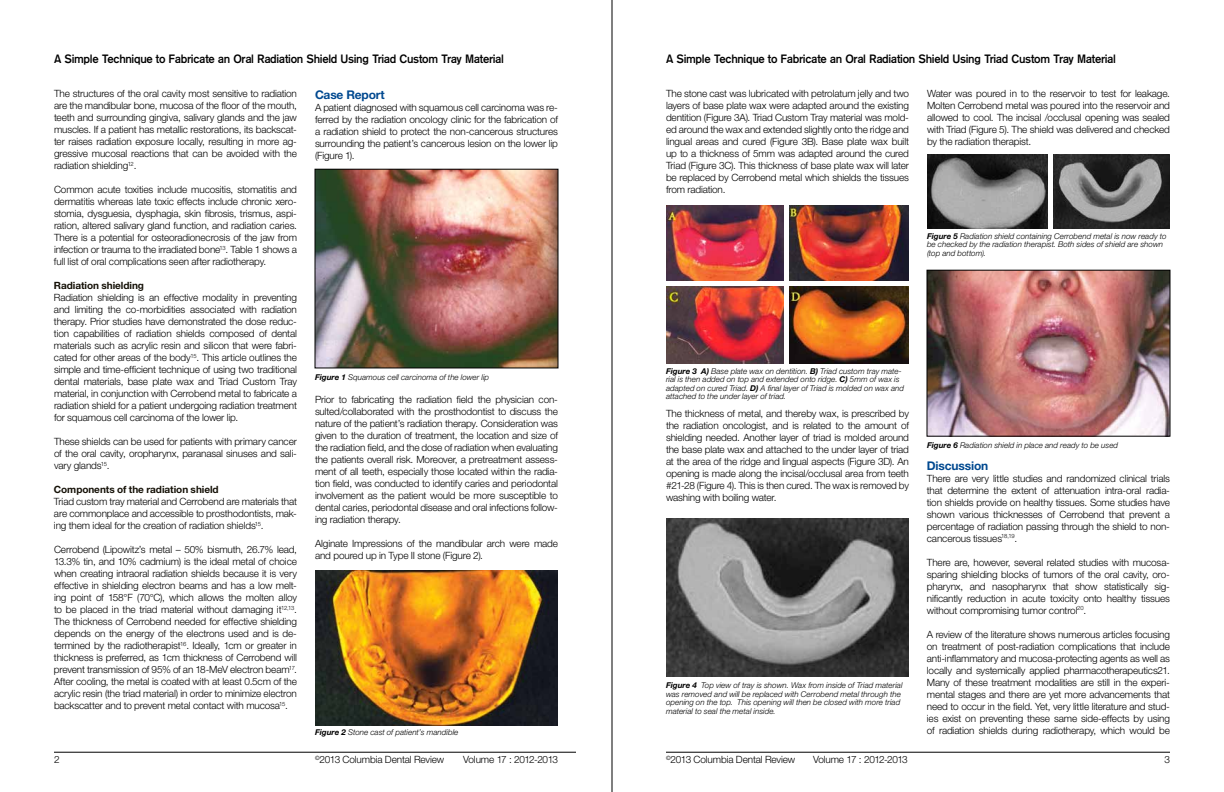
<style>
.page{position:relative;width:1224px;height:792px;background:#fff}
.page>*{position:absolute;margin:0;border:0;box-sizing:border-box;transform-origin:0 0}
.t1{font:12px "Med Standard";letter-spacing:-.025em;color:#000}
.t2{font:700 12px "Helvetica Neue LT Std";letter-spacing:-.015em;color:#004990}
.t3{font:300 10px/12px "Helvetica Neue LT Std";letter-spacing:-.015em;color:#000;text-align:justify}
.t4{font:700 10px "Helvetica Neue LT Std";letter-spacing:-.005em;color:#141006}
.t5{font:300 10px "Helvetica Neue LT Std";letter-spacing:-.04em;color:#000}
.t6{font:italic 300 8px/8.5px "Helvetica Neue LT Std";letter-spacing:.005em;color:#000}
.t7{font:300 5.8px "Helvetica Neue LT Std";color:#000}
.s1{font-weight:700}
</style>
<div class="page">
<hr style="left:612px;top:0;width:1px;height:792px;background:#000">
<hr style="left:54px;top:752px;width:522px;height:1px;background:#000">
<hr style="left:666px;top:752px;width:504px;height:1px;background:#000">
<img style="left:317px;top:171px;width:239px;height:195px">
<div style="left:315px;top:169px;width:243px;height:199px;border:1px solid #000"></div>
<img style="left:315px;top:571px;width:243px;height:155px">
<img style="left:666px;top:205px;width:117px;height:75px">
<img style="left:790px;top:205px;width:118px;height:76px">
<img style="left:666px;top:286px;width:117px;height:77px">
<img style="left:790px;top:286px;width:119px;height:77px">
<img style="left:666px;top:518px;width:243px;height:159px">
<img style="left:927px;top:154px;width:120px;height:75px">
<img style="left:1053px;top:154px;width:117px;height:75px">
<img style="left:929px;top:272px;width:239px;height:162px">
<div style="left:927px;top:270px;width:243px;height:166px;border:1px solid #000"></div>
<p class="t1" style="left:54px;top:52px;width:452px">A Simple Technique to Fabricate an Oral Radiation Shield Using Triad Custom Tray Material</p>
<p class="t1" style="left:666px;top:52px;width:452px">A Simple Technique to Fabricate an Oral Radiation Shield Using Triad Custom Tray Material</p>
<p class="t2" style="left:315px;top:87px;width:71px">Case Report</p>
<p class="t3" style="left:315px;top:101px;width:245px">A patient diagnosed with squamous cell carcinoma was re&shy;ferred by the radiation oncology clinic for the fabrication of a radiation shield to protect the non-cancerous structures surrounding the patient’s cancerous lesion on the lower lip (Figure 1).</p>
<p class="t3" style="left:54px;top:87px;width:244px">The structures of the oral cavity most sensitive to radiation are the mandibular bone, mucosa of the floor of the mouth, teeth and surrounding gingiva, salivary glands and the jaw muscles. If a patient has metallic restorations, its backscat&shy;ter raises radiation exposure locally, resulting in more ag&shy;gressive mucosal reactions that can be avoided with the radiation shielding<sup>12</sup>.</p>
<p class="t3" style="left:54px;top:183px;width:245px">Common acute toxities include mucositis, stomatitis and dermatitis whereas late toxic effects include chronic xero&shy;stomia, dysguesia, dysphagia, skin fibrosis, trismus, aspi&shy;ration, altered salivary gland function, and radiation caries.<br>There is a potential for osteoradionecrosis of the jaw from infection or trauma to the irradiated bone<sup>13</sup>. Table 1 shows a full list of oral complications seen after radiotherapy.</p>
<p class="t4" style="left:54px;top:279px;width:92px">Radiation shielding</p>
<p class="t3" style="left:54px;top:291px;width:245px">Radiation shielding is an effective modality in preventing and limiting the co-morbidities associated with radiation therapy. Prior studies have demonstrated the dose reduc&shy;tion capabilities of radiation shields composed of dental materials such as acrylic resin and silicon that were fabri&shy;cated for other areas of the body<sup>15</sup>. This article outlines the simple and time-efficient technique of using two traditional dental materials, base plate wax and Triad Custom Tray material, in conjunction with Cerrobend metal to fabricate a radiation shield for a patient undergoing radiation treatment for squamous cell carcinoma of the lower lip.</p>
<p class="t3" style="left:54px;top:435px;width:245px">These shields can be used for patients with primary cancer of the oral cavity, oropharynx, paranasal sinuses and sali&shy;vary glands<sup>15</sup>.</p>
<p class="t4" style="left:54px;top:483px;width:166px">Components of the radiation shield</p>
<p class="t3" style="left:54px;top:495px;width:245px">Triad custom tray material and Cerrobend are materials that are commonplace and accessible to prosthodontists, mak&shy;ing them ideal for the creation of radiation shields<sup>15</sup>.</p>
<p class="t3" style="left:54px;top:543px;width:245px">Cerrobend (Lipowitz’s metal – 50% bismuth, 26.7% lead, 13.3% tin, and 10% cadmium) is the ideal metal of choice when creating intraoral radiation shields because it is very effective in shielding electron beams and has a low melt&shy;ing point of 158°F (70°C), which allows the molten alloy to be placed in the triad material without damaging it<sup>12,13</sup>.<br>The thickness of Cerrobend needed for effective shielding depends on the energy of the electrons used and is de&shy;termined by the radiotherapist<sup>16</sup>. Ideally, 1cm or greater in thickness is preferred, as 1cm thickness of Cerrobend will prevent transmission of 95% of an 18-MeV electron beam<sup>17</sup>.<br>After cooling, the metal is coated with at least 0.5cm of the acrylic resin (the triad material) in order to minimize electron backscatter and to prevent metal contact with mucosa<sup>15</sup>.</p>
<p class="t3" style="left:666px;top:87px;width:245px">The stone cast was lubricated with petrolatum jelly and two layers of base plate wax were adapted around the existing dentition (Figure 3A). Triad Custom Tray material was mold&shy;ed around the wax and extended slightly onto the ridge and lingual areas and cured (Figure 3B). Base plate wax built up to a thickness of 5mm was adapted around the cured Triad (Figure 3C). This thickness of base plate wax will later be replaced by Cerrobend metal which shields the tissues from radiation.</p>
<p class="t3" style="left:927px;top:87px;width:245px">Water was poured in to the reservoir to test for leakage.<br>Molten Cerrobend metal was poured into the reservoir and allowed to cool. The incisal /occlusal opening was sealed with Triad (Figure 5). The shield was delivered and checked by the radiation therapist.</p>
<p class="t6" style="left:927px;top:232px;width:241px"><span class="s1">Figure 5</span> Radiation shield containing Cerrobend metal is now ready to be checked by the radiation therapist. Both sides of shield are shown (top and bottom).</p>
<p class="t6" style="left:666px;top:366px;width:240px"><span class="s1">Figure 3 A)</span> Base plate wax on dentition. <span class="s1">B)</span> Triad custom tray mate&shy;rial is then added on top and extended onto ridge. <span class="s1">C)</span> 5mm of wax is adapted on cured Triad. <span class="s1">D)</span> A final layer of Triad is molded on wax and attached to the under layer of triad.</p>
<p class="t3" style="left:666px;top:407px;width:245px">The thickness of metal, and thereby wax, is prescribed by the radiation oncologist, and is related to the amount of shielding needed. Another layer of triad is molded around the base plate wax and attached to the under layer of triad at the area of the ridge and lingual aspects (Figure 3D). An opening is made along the incisal/occlusal area from teeth #21-28 (Figure 4). This is then cured. The wax is removed by washing with boiling water.</p>
<p class="t6" style="left:315px;top:373px;width:176px"><span class="s1">Figure 1</span> Squamous cell carcinoma of the lower lip</p>
<p class="t3" style="left:315px;top:393px;width:245px">Prior to fabricating the radiation field the physician con&shy;sulted/collaborated with the prosthodontist to discuss the nature of the patient’s radiation therapy. Consideration was given to the duration of treatment, the location and size of the radiation field, and the dose of radiation when evaluating the patients overall risk. Moreover, a pretreatment assess&shy;ment of all teeth, especially those located within the radia&shy;tion field, was conducted to identify caries and periodontal involvement as the patient would be more susceptible to dental caries, periodontal disease and oral infections follow&shy;ing radiation therapy.</p>
<p class="t3" style="left:315px;top:537px;width:245px">Alginate Impressions of the mandibular arch were made and poured up in Type II stone (Figure 2).</p>
<p class="t6" style="left:927px;top:441px;width:193px"><span class="s1">Figure 6</span> Radiation shield in place and ready to be used</p>
<p class="t2" style="left:927px;top:458px;width:63px">Discussion</p>
<p class="t3" style="left:927px;top:472px;width:245px">There are very little studies and randomized clinical trials that determine the extent of attenuation intra-oral radia&shy;tion shields provide on healthy tissues. Some studies have shown various thicknesses of Cerrobend that prevent a percentage of radiation passing through the shield to non&shy;cancerous tissues<sup>18,19</sup>.</p>
<p class="t3" style="left:927px;top:556px;width:245px">There are, however, several related studies with mucosa&shy;sparing shielding blocks of tumors of the oral cavity, oro&shy;pharynx, and nasopharynx that show statistically sig&shy;nificantly reduction in acute toxicity onto healthy tissues without compromising tumor control<sup>20</sup>.</p>
<p class="t3" style="left:927px;top:628px;width:245px">A review of the literature shows numerous articles focusing on treatment of post-radiation complications that include anti-inflammatory and mucosa-protecting agents as well as locally and systemically applied pharmacotherapeutics21.<br>Many of these treatment modalities are still in the experi&shy;mental stages and there are yet more advancements that need to occur in the field. Yet, very little literature and stud&shy;ies exist on preventing these same side-effects by using of radiation shields during radiotherapy, which would be</p>
<p class="t6" style="left:666px;top:681px;width:238px"><span class="s1">Figure 4</span> Top view of tray is shown. Wax from inside of Triad material was removed and will be replaced with Cerrobend metal through the opening on the top. This opening will then be closed with more triad material to seal the metal inside.</p>
<p class="t6" style="left:315px;top:728px;width:145px"><span class="s1">Figure 2</span> Stone cast of patient’s mandible</p>
<p class="t3" style="left:315px;top:753px;width:131px"><sup>©</sup>2013 Columbia Dental Review</p>
<p class="t5" style="left:463px;top:753px;width:96px">Volume 17 : 2012-2013</p>
<p class="t7" style="left:666px;top:754px;width:6px">©</p>
<p class="t3" style="left:54px;top:753px;width:7px">2</p>
<p class="t3" style="left:671px;top:753px;width:126px">2013 Columbia Dental Review</p>
<p class="t5" style="left:813px;top:753px;width:96px">Volume 17 : 2012-2013</p>
<p class="t3" style="left:1164px;top:753px;width:7px">3</p>
</div>
